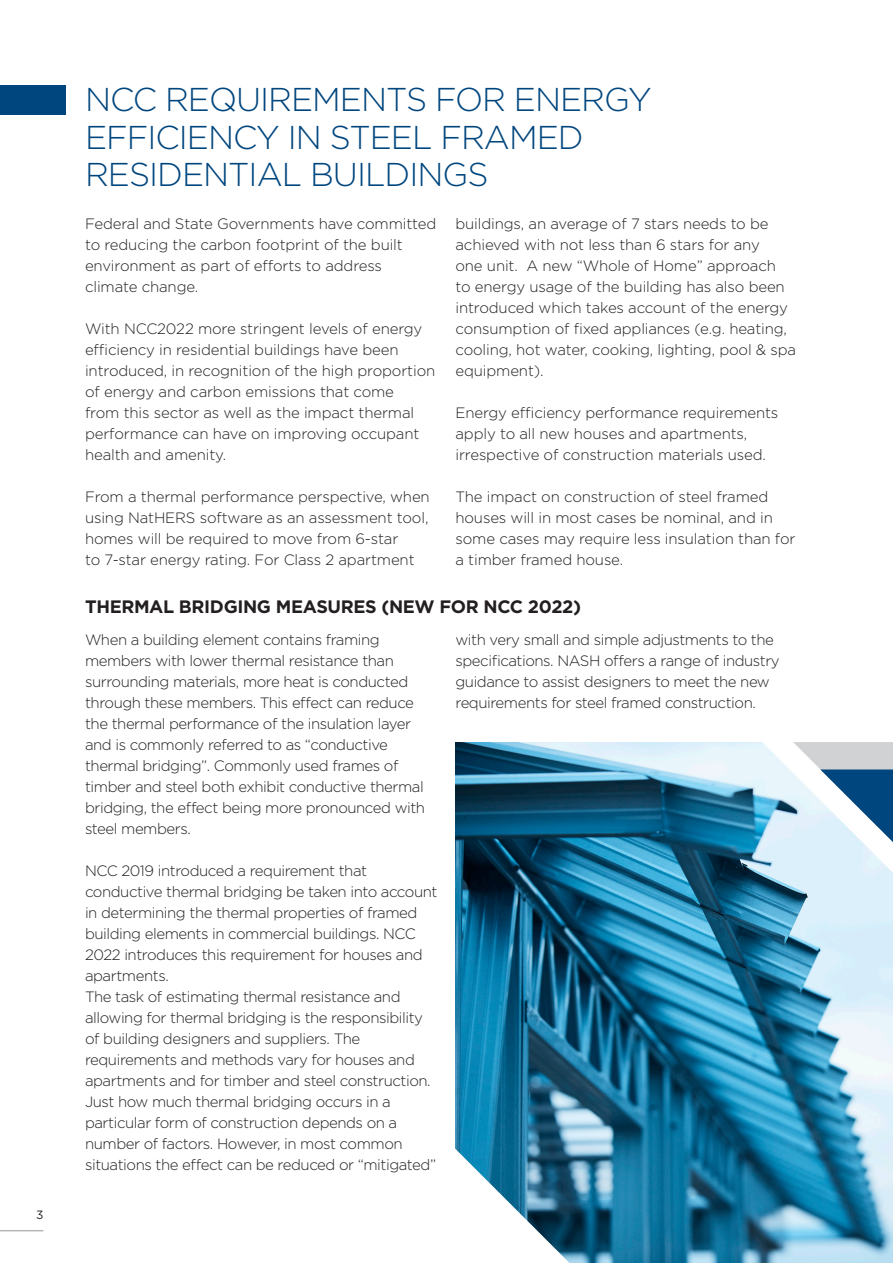
<style>
.page{position:relative;width:893px;height:1263px;background:#fff}
.page>*{position:absolute;margin:0;border:0;box-sizing:border-box;transform-origin:0 0}
.BS_Copy_Heading{font:300 33px/37.5px "Gotham";letter-spacing:-.03em;color:#00467e}
.t1{font:700 18px "Gotham";letter-spacing:-.02em;color:#231f20}
.t2{font:300 15px/21px "Gotham";letter-spacing:-.03em;color:#231f20}
.t3{font:300 15px/21px "Gotham";letter-spacing:-.01em;color:#231f20}
.BD_Under_COPY_Page{font:12px "Gotham";color:#231f20}
</style>
<div class="page">
<img style="left:455px;top:742px;width:438px;height:521px">
<hr style="left:0;top:1230px;width:43px;height:1px;background:#939598">
<div style="left:0;top:85px;width:66px;height:30px;background:#00467e"></div>
<svg style="left:758px;top:742px;width:135px;height:131px"></svg>
<svg style="left:455px;top:1130px;width:114px;height:133px"></svg>
<p class="BD_Under_COPY_Page" style="left:36px;top:1207px;width:9px">3</p>
<p class="BS_Copy_Heading" style="left:85px;top:80px;width:568px">NCC REQUIREMENTS FOR ENERGY<br>EFFICIENCY IN STEEL FRAMED<br>RESIDENTIAL BUILDINGS</p>
<p class="t3" style="left:85px;top:213px;width:353px">Federal and State Governments have committed to reducing the carbon footprint of the built environment as part of efforts to address climate change.</p>
<p class="t3" style="left:85px;top:318px;width:352px">With NCC2022 more stringent levels of energy efficiency in residential buildings have been introduced, in recognition of the high proportion of energy and carbon emissions that come<br>from this sector as well as the impact thermal performance can have on improving occupant health and amenity.</p>
<p class="t3" style="left:85px;top:486px;width:346px">From a thermal performance perspective, when using NatHERS software as an assessment tool, homes will be required to move from 6-star<br>to 7-star energy rating. For Class 2 apartment</p>
<p class="t3" style="left:455px;top:213px;width:342px">buildings, an average of 7 stars needs to be achieved with not less than 6 stars for any<br>one unit. A new “Whole of Home” approach<br>to energy usage of the building has also been introduced which takes account of the energy consumption of fixed appliances (e.g. heating, cooling, hot water, cooking, lighting, pool &amp; spa equipment).</p>
<p class="t3" style="left:455px;top:402px;width:324px">Energy efficiency performance requirements apply to all new houses and apartments, irrespective of construction materials used.</p>
<p class="t3" style="left:455px;top:486px;width:342px">The impact on construction of steel framed houses will in most cases be nominal, and in some cases may require less insulation than for a timber framed house.</p>
<p class="t1" style="left:85px;top:595px;width:498px">THERMAL BRIDGING MEASURES (NEW FOR NCC 2022)</p>
<p class="t2" style="left:85px;top:628px;width:342px">When a building element contains framing members with lower thermal resistance than surrounding materials, more heat is conducted through these members. This effect can reduce the thermal performance of the insulation layer and is commonly referred to as “conductive thermal bridging”. Commonly used frames of timber and steel both exhibit conductive thermal bridging, the effect being more pronounced with steel members.</p>
<p class="t2" style="left:85px;top:859px;width:354px">NCC 2019 introduced a requirement that conductive thermal bridging be taken into account in determining the thermal properties of framed building elements in commercial buildings. NCC 2022 introduces this requirement for houses and apartments.</p>
<p class="t2" style="left:85px;top:985px;width:347px">The task of estimating thermal resistance and allowing for thermal bridging is the responsibility of building designers and suppliers. The requirements and methods vary for houses and apartments and for timber and steel construction.</p>
<p class="t2" style="left:85px;top:1090px;width:353px">Just how much thermal bridging occurs in a particular form of construction depends on a number of factors. However, in most common situations the effect can be reduced or “mitigated”</p>
<p class="t2" style="left:455px;top:628px;width:326px">with very small and simple adjustments to the specifications. NASH offers a range of industry guidance to assist designers to meet the new requirements for steel framed construction.</p>
</div>
